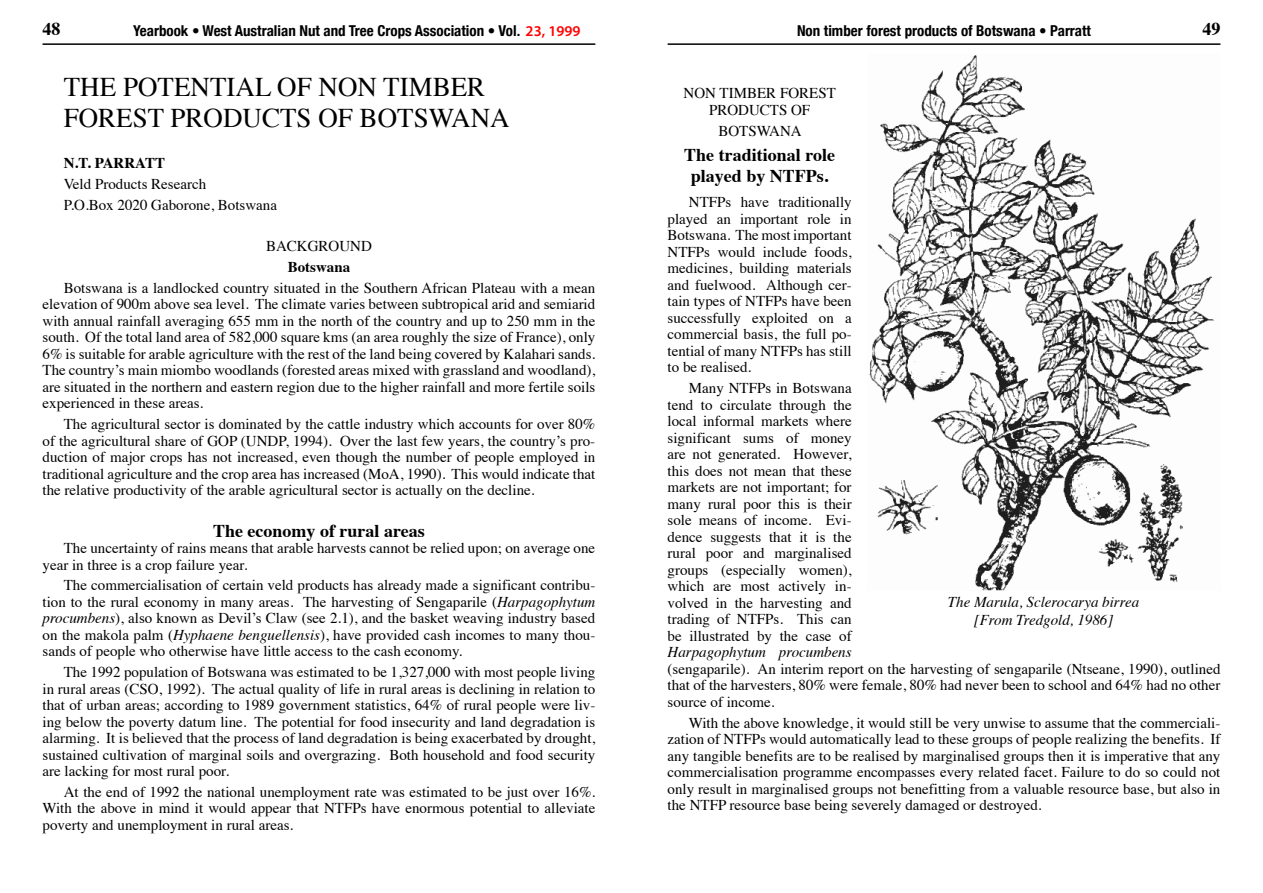
<style>
.page{position:relative;width:1263px;height:893px;background:#fff}
.page>*{position:absolute;margin:0;border:0;box-sizing:border-box;transform-origin:0 0}
.t1{font:27px/31.2px "Times";color:#000}
.t2{font:700 18px/21px "Times";color:#000;text-align:center}
.t3{font:15px/16.5px "Times";color:#000;text-align:justify}
.t4{font:700 condensed 15px "Helvetica Neue";color:#000}
.t5{font:italic 15px/18px "Times";color:#000;text-align:center}
.t6{font:700 15px "Times";color:#000}
.s1{font-family:"Myriad Pro";font-weight:600;font-stretch:normal;color:#f00}
.s2{font-style:italic}
</style>
<div class="page">
<hr style="left:43px;top:43px;width:552px;height:2px;background:#000">
<hr style="left:668px;top:43px;width:552px;height:2px;background:#000">
<img style="left:869px;top:55px;width:346px;height:535px">
<p class="t2" style="left:43px;top:16px;width:19px">48</p>
<p class="t4" style="left:133px;top:21px;width:449px">Yearbook • West Australian Nut and Tree Crops Association • Vol. <span class="s1">23, 1999</span></p>
<p class="t4" style="left:797px;top:21px;width:296px">Non timber forest products of Botswana • Parratt</p>
<p class="t2" style="left:1202px;top:16px;width:19px">49</p>
<h1 class="t1" style="left:64px;top:69px;width:447px">THE POTENTIAL OF NON TIMBER<br>FOREST PRODUCTS OF BOTSWANA</h1>
<p class="t6" style="left:64px;top:149px;width:103px">N.T. PARRATT</p>
<p class="t3" style="left:64px;top:172px;width:215px;line-height:20.7px">Veld Products Research<br>P.O.Box 2020 Gaborone, Botswana</p>
<p class="t3" style="left:266px;top:237px;width:107px">BACKGROUND</p>
<p class="t6" style="left:288px;top:253px;width:64px">Botswana</p>
<p class="t3" style="left:43px;top:278px;width:554px;text-indent:21px">Botswana is a landlocked country situated in the Southern African Plateau with a mean elevation of 900m above sea level. The climate varies between subtropical arid and semiarid with annual rainfall averaging 655 mm in the north of the country and up to 250 mm in the south. Of the total land area of 582,000 square kms (an area roughly the size of France), only 6% is suitable for arable agriculture with the rest of the land being covered by Kalahari sands.<br>The country’s main miombo woodlands (forested areas mixed with grassland and woodland), are situated in the northern and eastern region due to the higher rainfall and more fertile soils experienced in these areas.</p>
<p class="t3" style="left:43px;top:414px;width:554px;text-indent:21px">The agricultural sector is dominated by the cattle industry which accounts for over 80% of the agricultural share of GOP (UNDP, 1994). Over the last few years, the country’s pro&shy;duction of major crops has not increased, even though the number of people employed in traditional agriculture and the crop area has increased (MoA, 1990). This would indicate that the relative productivity of the arable agricultural sector is actually on the decline.</p>
<p class="t2" style="left:213px;top:518px;width:213px">The economy of rural areas</p>
<p class="t3" style="left:43px;top:538px;width:554px;text-indent:21px">The uncertainty of rains means that arable harvests cannot be relied upon; on average one year in three is a crop failure year.</p>
<p class="t3" style="left:43px;top:576px;width:554px;text-indent:21px">The commercialisation of certain veld products has already made a significant contribu&shy;tion to the rural economy in many areas. The harvesting of Sengaparile (<span class="s2">Harpagophytum procumbens</span>), also known as Devil’s Claw (see 2.1), and the basket weaving industry based on the makola palm (<span class="s2">Hyphaene benguellensis</span>), have provided cash incomes to many thou&shy;sands of people who otherwise have little access to the cash economy.</p>
<p class="t3" style="left:43px;top:662px;width:554px;text-indent:21px">The 1992 population of Botswana was estimated to be 1,327,000 with most people living in rural areas (CSO, 1992). The actual quality of life in rural areas is declining in relation to that of urban areas; according to 1989 government statistics, 64% of rural people were liv&shy;ing below the poverty datum line. The potential for food insecurity and land degradation is alarming. It is believed that the process of land degradation is being exacerbated by drought, sustained cultivation of marginal soils and overgrazing. Both household and food security are lacking for most rural poor.</p>
<p class="t3" style="left:43px;top:782px;width:554px;text-indent:21px">At the end of 1992 the national unemployment rate was estimated to be just over 16%.<br>With the above in mind it would appear that NTFPs have enormous potential to alleviate poverty and unemployment in rural areas.</p>
<p class="t3" style="left:684px;top:84px;width:154px;text-align:center">NON TIMBER FOREST<br>PRODUCTS OF</p>
<p class="t3" style="left:718px;top:121px;width:85px">BOTSWANA</p>
<p class="t2" style="left:684px;top:142px;width:152px">The traditional role played by NTFPs.</p>
<p class="t3" style="left:668px;top:193px;width:186px;text-indent:21px">NTFPs have traditionally played an important role in Botswana. The most important NTFPs would include foods, medicines, building materials and fuelwood. Although cer&shy;tain types of NTFPs have been successfully exploited on a commercial basis, the full po&shy;tential of many NTFPs has still to be realised.</p>
<p class="t3" style="left:668px;top:379px;width:186px;text-indent:21px">Many NTFPs in Botswana tend to circulate through the local informal markets where significant sums of money are not generated. However, this does not mean that these markets are not important; for many rural poor this is their sole means of income. Evi&shy;dence suggests that it is the rural poor and marginalised groups (especially women), which are most actively in&shy;volved in the harvesting and trading of NTFPs. This can be illustrated by the case of</p>
<p class="t5" style="left:668px;top:642px;width:185px">Harpagophytum procumbens</p>
<p class="t3" style="left:668px;top:659px;width:554px">(sengaparile). An interim report on the harvesting of sengaparile (Ntseane, 1990), outlined that of the harvesters, 80% were female, 80% had never been to school and 64% had no other source of income.</p>
<p class="t3" style="left:668px;top:713px;width:554px;text-indent:21px">With the above knowledge, it would still be very unwise to assume that the commerciali&shy;zation of NTFPs would automatically lead to these groups of people realizing the benefits. If any tangible benefits are to be realised by marginalised groups then it is imperative that any commercialisation programme encompasses every related facet. Failure to do so could not only result in marginalised groups not benefitting from a valuable resource base, but also in the NTFP resource base being severely damaged or destroyed.</p>
<p class="t5" style="left:948px;top:592px;width:193px">The Marula, Sclerocarya birrea [From Tredgold, 1986]</p>
</div>
